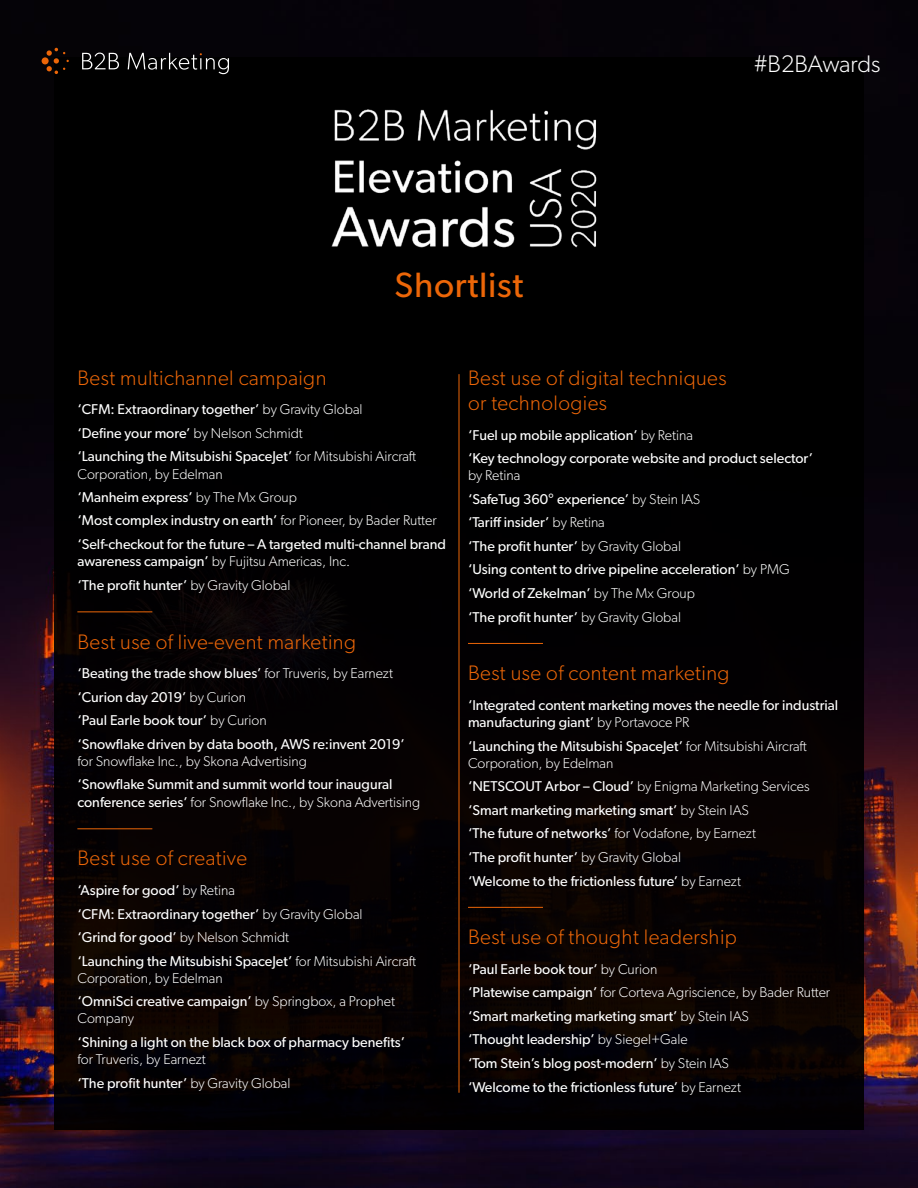
<style>
.page{position:relative;width:918px;height:1188px;background:#fff}
.page>*{position:absolute;margin:0;border:0;box-sizing:border-box;transform-origin:0 0}
.t1{font:35.25px "Gibson";letter-spacing:.02em;color:#ec6608}
.t2{font:300 24px "Gibson";color:#fff}
.t3{font:300 21px/25.2px "Gibson";letter-spacing:.02em;color:#ec6608}
.t4{font:14.25px/23.7px "Gibson";color:#fff}
.t5{font:300 14.25px/24.5px "Gibson";color:#fff}
.s1{font-weight:300}
.s2{font-weight:400}
</style>
<div class="page">
<img style="left:0;top:0;width:918px;height:1188px">
<div style="left:54px;top:58px;width:810px;height:1072px;background:#000"></div>
<img style="left:331px;top:109px;width:266px;height:139px">
<svg style="left:82px;top:53px;width:147px;height:21px"></svg>
<div style="left:42px;top:57px;width:7px;height:7px;background:#ec6608;border-radius:50%"></div>
<svg style="left:47px;top:48px;width:22px;height:26px"></svg>
<hr style="left:77px;top:612px;width:75px;height:1px;background:#ec6608">
<hr style="left:77px;top:829px;width:75px;height:1px;background:#ec6608">
<hr style="left:468px;top:643px;width:75px;height:1px;background:#ec6608">
<hr style="left:468px;top:907px;width:75px;height:1px;background:#ec6608">
<hr style="left:459px;top:374px;width:1px;height:719px;background:#ec6608">
<h1 class="t1" style="left:395px;top:264px;width:130px">Shortlist</h1>
<h2 class="t2" style="left:754px;top:49px;width:128px">#B2BAwards</h2>
<h3 class="t3" style="left:77px;top:365px;width:251px">Best multichannel campaign</h3>
<p class="t4" style="left:77px;top:398px;width:340px">‘CFM: Extraordinary together’ <span class="s1">by Gravity Global<br></span>‘Define your more’ <span class="s1">by Nelson Schmidt<br></span>‘Launching the Mitsubishi SpaceJet’ <span class="s1">for Mitsubishi Aircraft</span></p>
<p class="t4" style="left:77px;top:462px;width:370px"><span class="s1">Corporation, by Edelman<br></span>‘Manheim express’ <span class="s1">by The Mx Group<br></span>‘Most complex industry on earth’ <span class="s1">for Pioneer, by Bader Rutter </span>‘Self-checkout for the future – A targeted multi-channel brand</p>
<p class="t5" style="left:77px;top:549px;width:274px"><span class="s2">awareness campaign’</span> by Fujitsu Americas, Inc. <span class="s2">‘The profit hunter’</span> by Gravity Global</p>
<h3 class="t3" style="left:77px;top:628px;width:280px">Best use of live-event marketing</h3>
<p class="t4" style="left:77px;top:661px;width:329px">‘Beating the trade show blues’ <span class="s1">for Truveris, by Earnezt </span>‘Curion day 2019’ <span class="s1">by Curion<br></span>‘Paul Earle book tour’ <span class="s1">by Curion<br></span>‘Snowflake driven by data booth, AWS re:invent 2019’</p>
<p class="t5" style="left:77px;top:749px;width:231px">for Snowflake Inc., by Skona Advertising</p>
<p class="t4" style="left:77px;top:775px;width:344px;line-height:18px">‘Snowflake Summit and summit world tour inaugural conference series’ <span class="s1">for Snowflake Inc., by Skona Advertising</span></p>
<h3 class="t3" style="left:77px;top:845px;width:171px">Best use of creative</h3>
<p class="t4" style="left:77px;top:878px;width:340px">‘Aspire for good’ <span class="s1">by Retina<br></span>‘CFM: Extraordinary together’ <span class="s1">by Gravity Global<br></span>‘Grind for good’ <span class="s1">by Nelson Schmidt<br></span>‘Launching the Mitsubishi SpaceJet’ <span class="s1">for Mitsubishi Aircraft</span></p>
<p class="t5" style="left:77px;top:966px;width:319px;line-height:23.5px">Corporation, by Edelman<br><span class="s2">‘OmniSci creative campaign’</span> by Springbox, a Prophet</p>
<p class="t5" style="left:77px;top:1006px;width:58px">Company</p>
<p class="t4" style="left:77px;top:1030px;width:329px">‘Shining a light on the black box of pharmacy benefits’</p>
<p class="t5" style="left:77px;top:1047px;width:215px">for Truveris, by Earnezt<br><span class="s2">‘The profit hunter’</span> by Gravity Global</p>
<h3 class="t3" style="left:468px;top:365px;width:260px">Best use of digital techniques or technologies</h3>
<p class="t4" style="left:468px;top:423px;width:347px">‘Fuel up mobile application’ <span class="s1">by Retina<br></span>‘Key technology corporate website and product selector’</p>
<p class="t4" style="left:468px;top:463px;width:323px"><span class="s1">by Retina<br></span>‘SafeTug 360° experience’ <span class="s1">by Stein IAS<br></span>‘Tariff insider’ <span class="s1">by Retina<br></span>‘The profit hunter’ <span class="s1">by Gravity Global<br></span>‘Using content to drive pipeline acceleration’ <span class="s1">by PMG </span>‘World of Zekelman’ <span class="s1">by The Mx Group<br></span>‘The profit hunter’ <span class="s1">by Gravity Global</span></p>
<h3 class="t3" style="left:468px;top:660px;width:263px">Best use of content marketing</h3>
<p class="t4" style="left:468px;top:696px;width:372px;line-height:17.1px">‘Integrated content marketing moves the needle for industrial manufacturing giant’ <span class="s1">by Portavoce PR</span></p>
<p class="t5" style="left:468px;top:737px;width:340px;line-height:17.1px"><span class="s2">‘Launching the Mitsubishi SpaceJet’</span> for Mitsubishi Aircraft<br>Corporation, by Edelman</p>
<p class="t4" style="left:468px;top:774px;width:343px">‘NETSCOUT Arbor – Cloud’ <span class="s1">by Enigma Marketing Services </span>‘Smart marketing marketing smart’ <span class="s1">by Stein IAS<br></span>‘The future of networks’ <span class="s1">for Vodafone, by Earnezt<br></span>‘The profit hunter’ <span class="s1">by Gravity Global<br></span>‘Welcome to the frictionless future’ <span class="s1">by Earnezt</span></p>
<h3 class="t3" style="left:468px;top:924px;width:270px">Best use of thought leadership</h3>
<p class="t4" style="left:468px;top:957px;width:364px">‘Paul Earle book tour’ <span class="s1">by Curion<br></span>‘Platewise campaign’ <span class="s1">for Corteva Agriscience, by Bader Rutter </span>‘Smart marketing marketing smart’ <span class="s1">by Stein IAS<br></span>‘Thought leadership’ <span class="s1">by Siegel+Gale<br></span>‘Tom Stein’s blog post-modern’ <span class="s1">by Stein IAS<br></span>‘Welcome to the frictionless future’ <span class="s1">by Earnezt</span></p>
</div>
